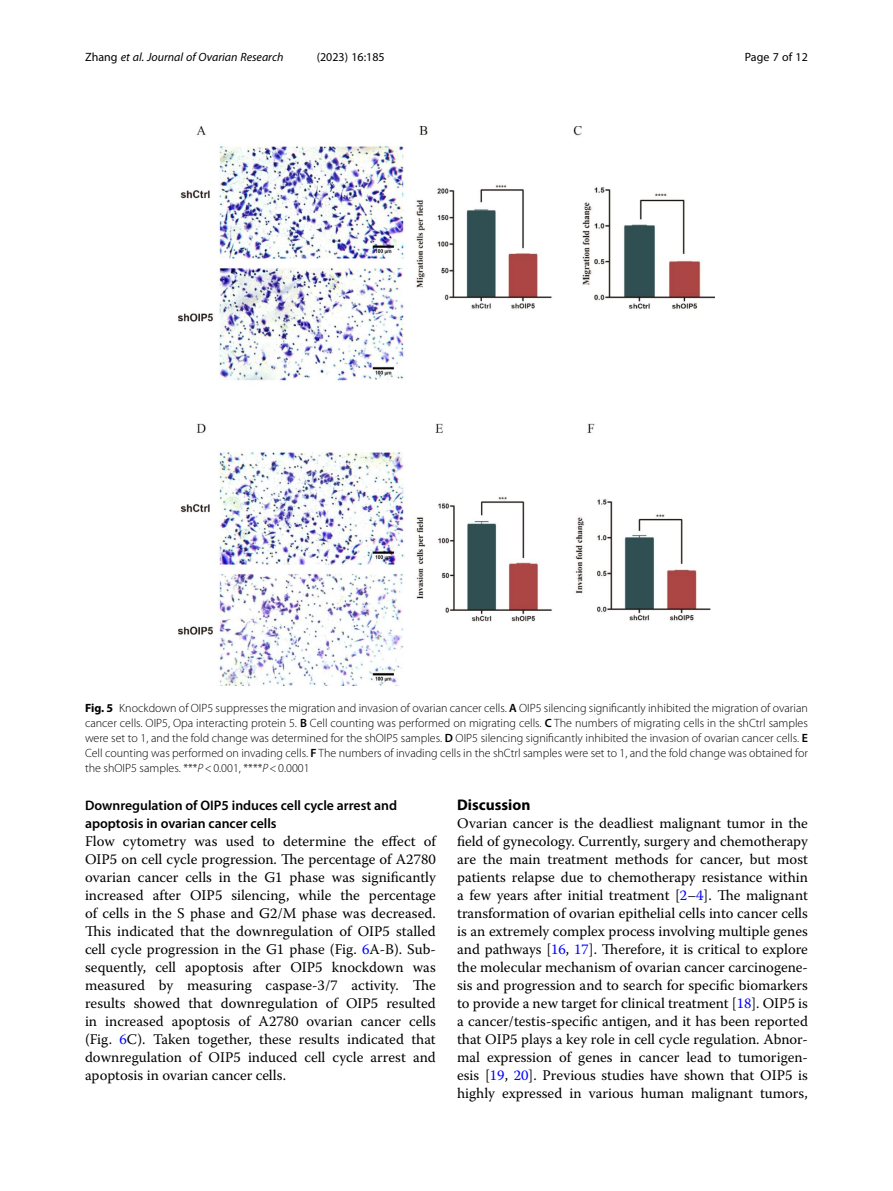
<style>
.page{position:relative;width:893px;height:1191px;background:#fff}
.page>*{position:absolute;margin:0;border:0;box-sizing:border-box;transform-origin:0 0}
.Head_1{font:700 15.45px "Myriad Pro";color:#000}
.Body_Text{font:14.7px/18px "Warnock Pro";color:#000;text-align:justify}
.Head_2{font:600 13.8px/18px "Myriad Pro";color:#000}
.Figure_Caption{font:300 12px/15px "Myriad Pro";color:#000;text-align:justify}
.t1{font:italic 12px "Myriad Pro";color:#000}
.t2{font:12px "Myriad Pro";color:#000}
.s1{font-style:normal}
.s2{font-weight:700}
.s3{font-weight:600}
.s4{font-style:italic}
.s5{color:#00f}
</style>
<div class="page">
<img style="left:178px;top:126px;width:536px;height:559px">
<p class="t1" style="left:85px;top:50px;width:200px"><span class="s1">Zhang</span> et al. Journal of Ovarian Research</p>
<p class="t2" style="left:317px;top:50px;width:70px">(2023) 16:185</p>
<p class="t2" style="left:745px;top:50px;width:65px">Page 7 of 12</p>
<p class="Figure_Caption" style="left:85px;top:701px;width:724px"><span class="s2">Fig. 5</span> Knockdown of OIP5 suppresses the migration and invasion of ovarian cancer cells. <span class="s3">A</span> OIP5 silencing significantly inhibited the migration of ovarian cancer cells. OIP5, Opa interacting protein 5. <span class="s3">B</span> Cell counting was performed on migrating cells. <span class="s3">C</span> The numbers of migrating cells in the shCtrl samples were set to 1, and the fold change was determined for the shOIP5 samples. <span class="s3">D</span> OIP5 silencing significantly inhibited the invasion of ovarian cancer cells. <span class="s3">E </span>Cell counting was performed on invading cells. <span class="s3">F</span> The numbers of invading cells in the shCtrl samples were set to 1, and the fold change was obtained for the shOIP5 samples. ***<span class="s4">P</span>&lt;0.001, ****<span class="s4">P</span>&lt;0.0001</p>
<p class="Head_2" style="left:85px;top:796px;width:314px">Downregulation of OIP5 induces cell cycle arrest and apoptosis in ovarian cancer cells</p>
<p class="Body_Text" style="left:85px;top:832px;width:352px">Flow cytometry was used to determine the effect of OIP5 on cell cycle progression. The percentage of A2780 ovarian cancer cells in the G1 phase was significantly increased after OIP5 silencing, while the percentage of cells in the S phase and G2/M phase was decreased.<br>This indicated that the downregulation of OIP5 stalled cell cycle progression in the G1 phase (Fig. <span class="s5">6</span>A-B). Sub&shy;sequently, cell apoptosis after OIP5 knockdown was measured by measuring caspase-3/7 activity. The results showed that downregulation of OIP5 resulted in increased apoptosis of A2780 ovarian cancer cells (Fig. <span class="s5">6</span>C). Taken together, these results indicated that downregulation of OIP5 induced cell cycle arrest and apoptosis in ovarian cancer cells.</p>
<p class="Head_1" style="left:457px;top:795px;width:75px">Discussion</p>
<p class="Body_Text" style="left:457px;top:814px;width:352px">Ovarian cancer is the deadliest malignant tumor in the field of gynecology. Currently, surgery and chemotherapy are the main treatment methods for cancer, but most patients relapse due to chemotherapy resistance within a few years after initial treatment [<span class="s5">2</span>–<span class="s5">4</span>]. The malignant transformation of ovarian epithelial cells into cancer cells is an extremely complex process involving multiple genes and pathways [<span class="s5">16</span>, <span class="s5">17</span>]. Therefore, it is critical to explore the molecular mechanism of ovarian cancer carcinogene&shy;sis and progression and to search for specific biomarkers to provide a new target for clinical treatment [<span class="s5">18</span>]. OIP5 is a cancer/testis-specific antigen, and it has been reported that OIP5 plays a key role in cell cycle regulation. Abnor&shy;mal expression of genes in cancer lead to tumorigen&shy;esis [<span class="s5">19</span>, <span class="s5">20</span>]. Previous studies have shown that OIP5 is highly expressed in various human malignant tumors,</p>
</div>
